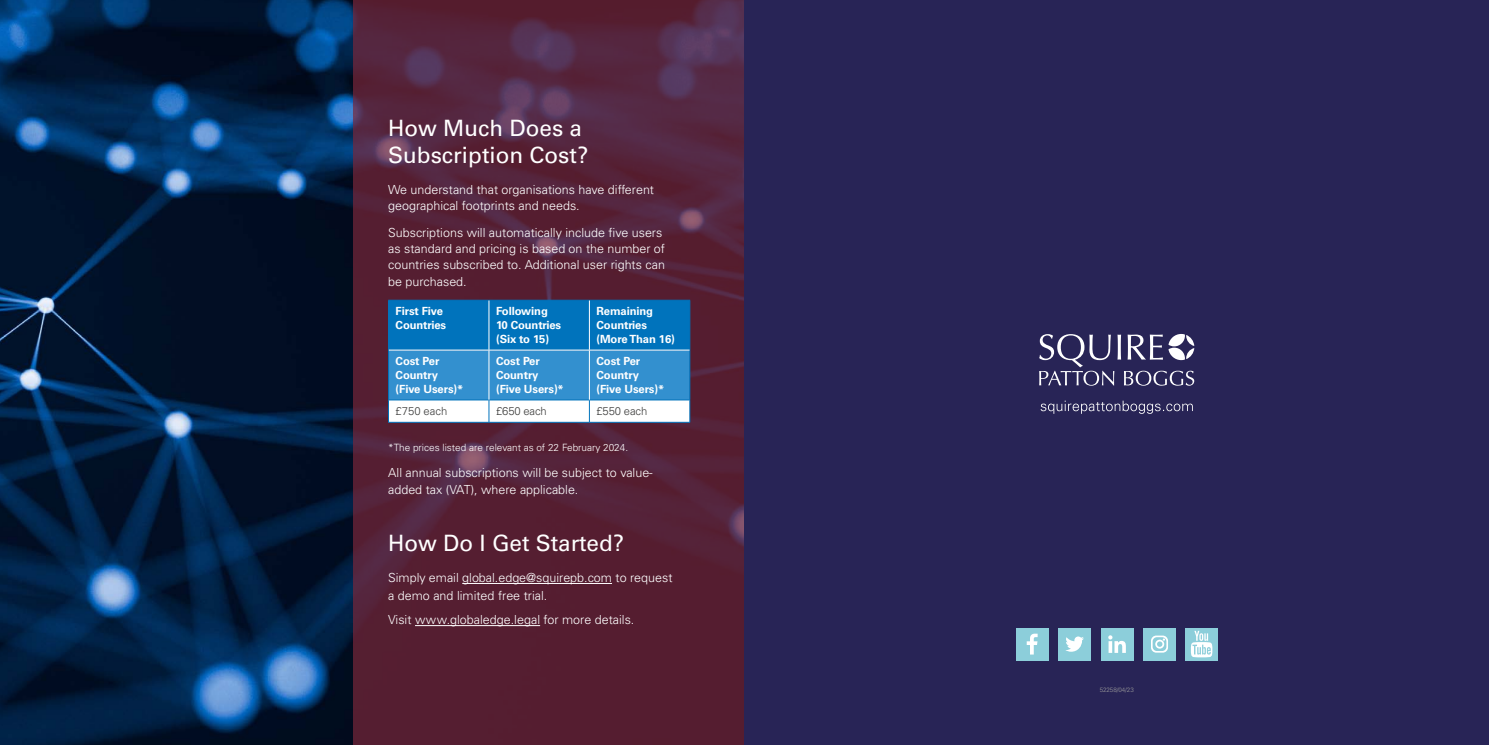
<style>
.page{position:relative;width:1489px;height:745px;background:#fff}
.page>*{position:absolute;margin:0;border:0;box-sizing:border-box;transform-origin:0 0}
.t1{font:22.5px/27.5px "Univers LTCYR 55 Roman";color:#fff}
.t2{font:300 12.5px/16.2px "Univers LTCYR 45";color:#fff}
.t3{font:700 11.25px/13.8px "Univers LTCYR 65";letter-spacing:-.01em;color:#fff}
.t4{font:300 11.25px "Univers LTCYR 45";letter-spacing:-.01em;color:#3c3c3b}
.t5{font:300 10px "Univers LTCYR 45";color:#fff}
.t6{font:300 6.25px "Univers LTCYR 45";letter-spacing:-.01em;color:#9d9d9c}
</style>
<div class="page">
<img style="left:0;top:0;width:353px;height:744px">
<svg style="left:353px;top:0;width:391px;height:744px;background:#552238"></svg>
<hr style="left:462px;top:582px;width:150px;height:1px;background:#fff">
<hr style="left:415px;top:625px;width:125px;height:1px;background:#fff">
<svg style="left:388px;top:301px;width:302px;height:120px"></svg>
<hr style="left:388px;top:421px;width:101px;height:1px;background:#0073bc">
<hr style="left:489px;top:421px;width:100px;height:1px;background:#0073bc">
<hr style="left:589px;top:421px;width:101px;height:1px;background:#0073bc">
<hr style="left:388px;top:300px;width:101px;height:1px;background:#0073bc">
<hr style="left:388px;top:300px;width:1px;height:50px;background:#0073bc">
<hr style="left:489px;top:300px;width:100px;height:1px;background:#0073bc">
<hr style="left:589px;top:300px;width:101px;height:1px;background:#0073bc">
<hr style="left:689px;top:300px;width:1px;height:50px;background:#0073bc">
<hr style="left:488px;top:300px;width:1px;height:49px;background:#fff">
<hr style="left:589px;top:300px;width:1px;height:49px;background:#fff">
<hr style="left:488px;top:350px;width:1px;height:49px;background:#fff">
<hr style="left:589px;top:350px;width:1px;height:49px;background:#fff">
<hr style="left:389px;top:349px;width:100px;height:1px;background:#fff">
<hr style="left:489px;top:349px;width:100px;height:1px;background:#fff">
<hr style="left:589px;top:349px;width:100px;height:1px;background:#fff">
<div style="left:744px;top:0;width:744px;height:744px;background:#282456"></div>
<svg style="left:1039px;top:334px;width:155px;height:51px"></svg>
<svg style="left:1040px;top:400px;width:152px;height:13px"></svg>
<div style="left:1058px;top:627px;width:33px;height:33px;background:#8cceda"></div>
<svg style="left:1065px;top:636px;width:18px;height:15px"></svg>
<div style="left:1015px;top:627px;width:33px;height:33px;background:#8cceda"></div>
<svg style="left:1026px;top:633px;width:11px;height:21px"></svg>
<div style="left:1100px;top:627px;width:33px;height:33px;background:#8cceda"></div>
<svg style="left:1108px;top:635px;width:17px;height:17px"></svg>
<div style="left:1142px;top:627px;width:33px;height:33px;background:#8cceda"></div>
<svg style="left:1151px;top:635px;width:16px;height:17px"></svg>
<div style="left:1185px;top:627px;width:32px;height:33px;background:#8cceda"></div>
<svg style="left:1190px;top:630px;width:22px;height:27px"></svg>
<h1 class="t1" style="left:388px;top:113px;width:202px">How Much Does a<br>Subscription Cost?</h1>
<p class="t2" style="left:388px;top:181px;width:267px">We understand that organisations have different geographical footprints and needs.</p>
<p class="t2" style="left:388px;top:224px;width:278px">Subscriptions will automatically include five users as standard and pricing is based on the number of countries subscribed to. Additional user rights can be purchased.</p>
<p class="t3" style="left:395px;top:304px;width:52px">First Five<br>Countries</p>
<p class="t3" style="left:496px;top:304px;width:67px">Following<br>10 Countries (Six to 15)</p>
<p class="t3" style="left:596px;top:304px;width:80px">Remaining<br>Countries (More Than 16)</p>
<p class="t3" style="left:395px;top:353px;width:69px">Cost Per<br>Country (Five Users)*</p>
<p class="t3" style="left:496px;top:353px;width:69px">Cost Per<br>Country (Five Users)*</p>
<p class="t3" style="left:596px;top:353px;width:69px">Cost Per<br>Country (Five Users)*</p>
<p class="t4" style="left:395px;top:403px;width:53px">£750 each</p>
<p class="t4" style="left:496px;top:403px;width:52px">£650 each</p>
<p class="t4" style="left:596px;top:403px;width:52px">£550 each</p>
<p class="t5" style="left:388px;top:440px;width:241px">*The prices listed are relevant as of 22 February 2024.</p>
<p class="t2" style="left:388px;top:464px;width:266px">All annual subscriptions will be subject to value&shy;added tax (VAT), where applicable.</p>
<h1 class="t1" style="left:388px;top:527px;width:237px">How Do I Get Started?</h1>
<p class="t2" style="left:388px;top:568px;width:286px;line-height:17.5px">Simply email global.edge@squirepb.com to request a demo and limited free trial.</p>
<p class="t2" style="left:388px;top:611px;width:248px">Visit www.globaledge.legal for more details.</p>
<p class="t6" style="left:1099px;top:685px;width:36px">52258/04/23</p>
</div>
